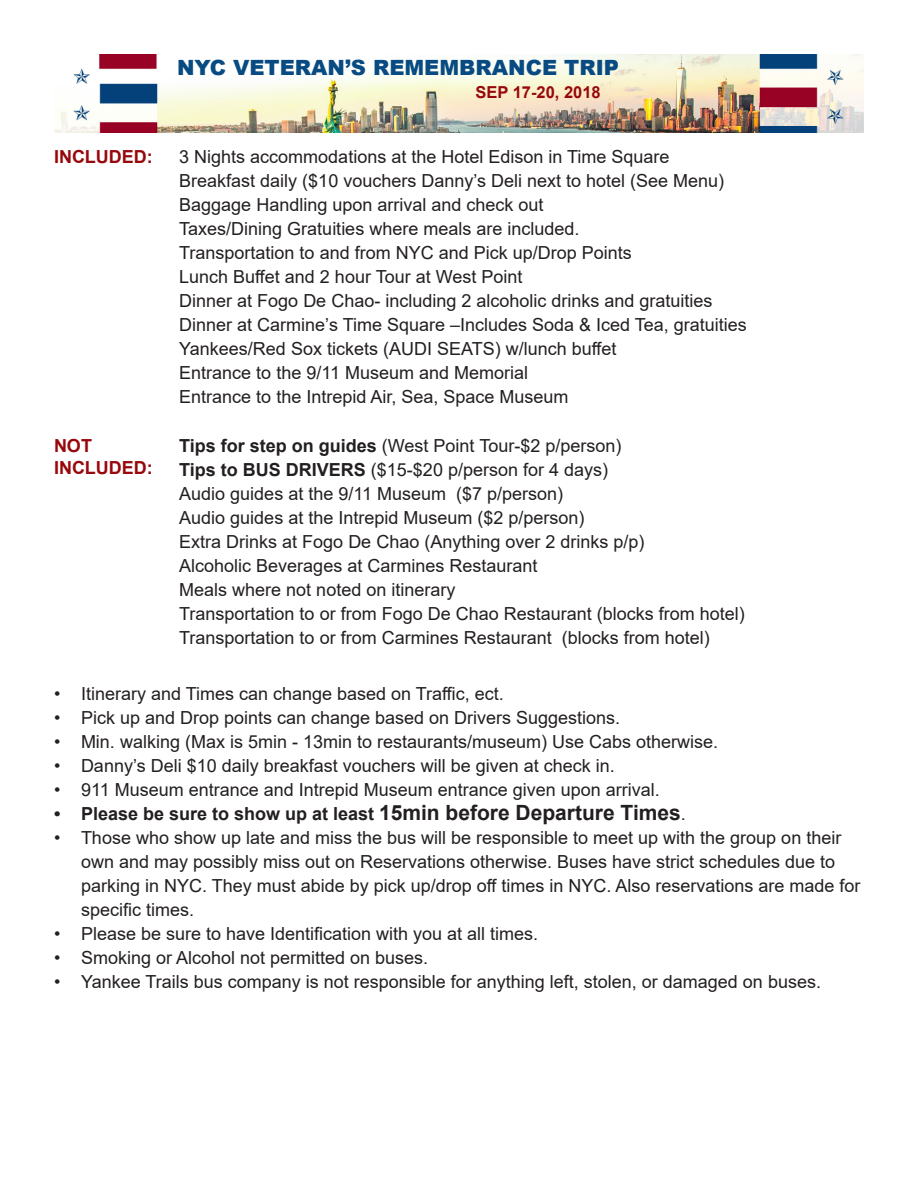
<style>
.page{position:relative;width:918px;height:1188px;background:#fff}
.page>*{position:absolute;margin:0;border:0;box-sizing:border-box;transform-origin:0 0}
.t1{font:900 21px "Arial";color:#084b82}
.t2{font:18px/24px "Arial";color:#231f20}
.t3{font:700 18px "Arial";color:#231f20}
.t4{font:700 18px "Arial";color:#97080c}
.t5{font:700 16.5px "Arial";color:#97080c}
.s1{font-weight:700}
.s2{font-size:21px}
.s3{font-weight:400}
</style>
<div class="page">
<img style="left:54px;top:54px;width:810px;height:79px">
<p class="t1" style="left:177px;top:53px;width:444px">NYC VETERAN’S REMEMBRANCE TRIP</p>
<p class="t5" style="left:475px;top:80px;width:127px">SEP 17-20, 2018</p>
<p class="t2" style="left:179px;top:145px;width:492px">3 Nights accommodations at the Hotel Edison in Time Square</p>
<p class="t2" style="left:179px;top:169px;width:546px">Breakfast daily ($10 vouchers Danny’s Deli next to hotel (See Menu)</p>
<p class="t2" style="left:179px;top:193px;width:366px">Baggage Handling upon arrival and check out</p>
<p class="t2" style="left:179px;top:217px;width:402px">Taxes/Dining Gratuities where meals are included.</p>
<p class="t2" style="left:179px;top:241px;width:454px">Transportation to and from NYC and Pick up/Drop Points</p>
<p class="t2" style="left:179px;top:265px;width:345px">Lunch Buffet and 2 hour Tour at West Point</p>
<p class="t2" style="left:179px;top:289px;width:535px">Dinner at Fogo De Chao- including 2 alcoholic drinks and gratuities</p>
<p class="t2" style="left:179px;top:313px;width:569px">Dinner at Carmine’s Time Square –Includes Soda &amp; Iced Tea, gratuities<br>Yankees/Red Sox tickets (AUDI SEATS) w/lunch buffet</p>
<p class="t2" style="left:179px;top:361px;width:350px">Entrance to the 9/11 Museum and Memorial</p>
<p class="t2" style="left:179px;top:385px;width:391px">Entrance to the Intrepid Air, Sea, Space Museum</p>
<p class="t2" style="left:179px;top:434px;width:444px"><span class="s1">Tips for step on guides</span> (West Point Tour-$2 p/person)</p>
<p class="t2" style="left:179px;top:458px;width:430px"><span class="s1">Tips to BUS DRIVERS</span> ($15-$20 p/person for 4 days)</p>
<p class="t2" style="left:179px;top:482px;width:385px">Audio guides at the 9/11 Museum ($7 p/person)</p>
<p class="t2" style="left:179px;top:506px;width:407px">Audio guides at the Intrepid Museum ($2 p/person)</p>
<p class="t2" style="left:179px;top:530px;width:467px">Extra Drinks at Fogo De Chao (Anything over 2 drinks p/p)</p>
<p class="t2" style="left:179px;top:554px;width:360px">Alcoholic Beverages at Carmines Restaurant</p>
<p class="t2" style="left:179px;top:578px;width:278px">Meals where not noted on itinerary</p>
<p class="t2" style="left:179px;top:602px;width:567px">Transportation to or from Fogo De Chao Restaurant (blocks from hotel)</p>
<p class="t2" style="left:179px;top:626px;width:532px">Transportation to or from Carmines Restaurant (blocks from hotel)</p>
<p class="t2" style="left:54px;top:682px;width:451px">• Itinerary and Times can change based on Traffic, ect.</p>
<p class="t2" style="left:54px;top:706px;width:568px">• Pick up and Drop points can change based on Drivers Suggestions.</p>
<p class="t2" style="left:54px;top:730px;width:666px">• Min. walking (Max is 5min - 13min to restaurants/museum) Use Cabs otherwise.</p>
<p class="t2" style="left:54px;top:754px;width:562px">• Danny’s Deli $10 daily breakfast vouchers will be given at check in.</p>
<p class="t2" style="left:54px;top:778px;width:607px">• 911 Museum entrance and Intrepid Museum entrance given upon arrival.</p>
<p class="t3" style="left:54px;top:801px;width:633px">• Please be sure to show up at least <span class="s2">15min before Departure Times</span><span class="s3">.</span></p>
<p class="t2" style="left:81px;top:826px;width:781px;text-indent:-27px">• Those who show up late and miss the bus will be responsible to meet up with the group on their own and may possibly miss out on Reservations otherwise. Buses have strict schedules due to parking in NYC. They must abide by pick up/drop off times in NYC. Also reservations are made for specific times.</p>
<p class="t2" style="left:54px;top:922px;width:486px">• Please be sure to have Identification with you at all times.</p>
<p class="t2" style="left:54px;top:946px;width:376px">• Smoking or Alcohol not permitted on buses.</p>
<p class="t2" style="left:54px;top:970px;width:769px">• Yankee Trails bus company is not responsible for anything left, stolen, or damaged on buses.</p>
<p class="t4" style="left:54px;top:144px;width:100px">INCLUDED:</p>
<p class="t4" style="left:54px;top:433px;width:39px">NOT</p>
<p class="t4" style="left:54px;top:455px;width:100px">INCLUDED:</p>
</div>
